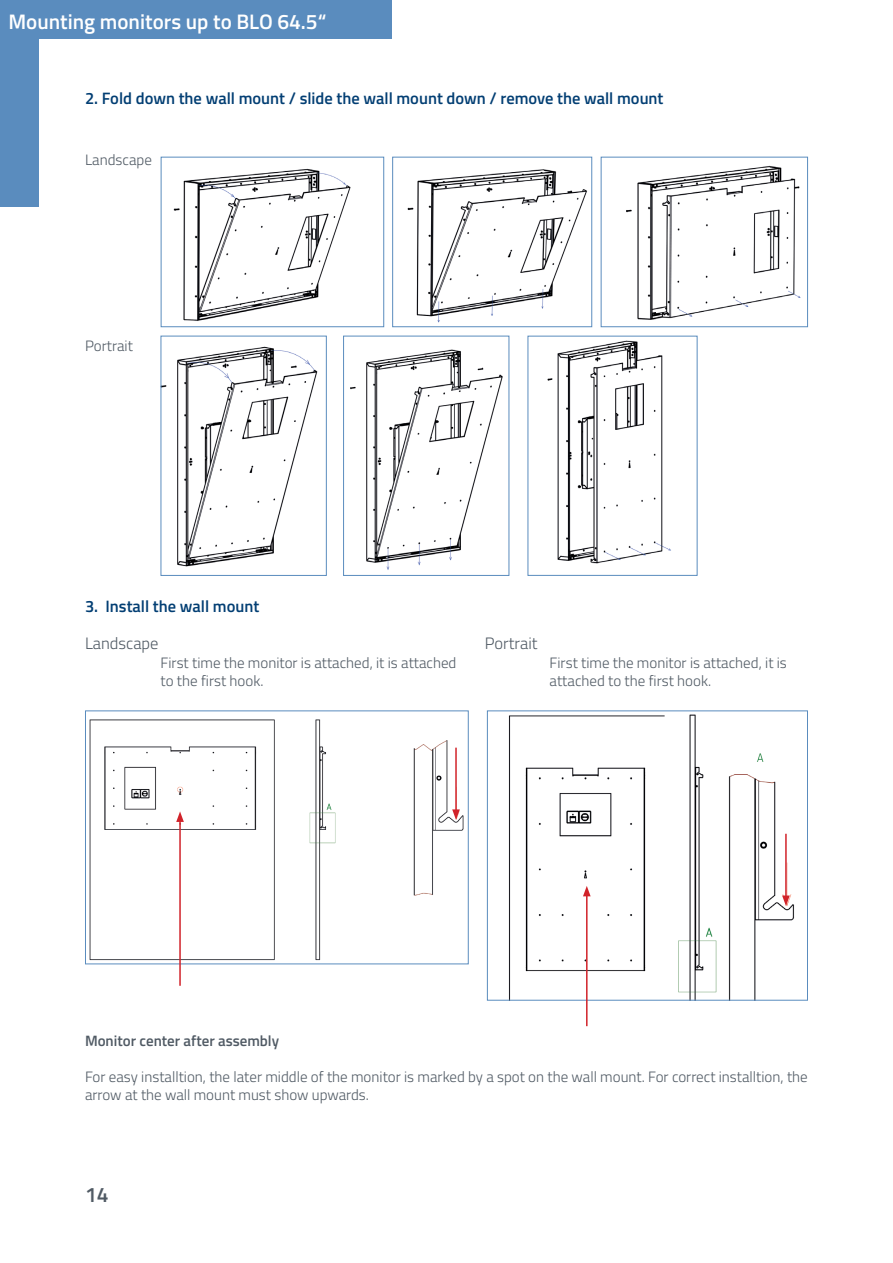
<style>
.page{position:relative;width:893px;height:1263px;background:#fff}
.page>*{position:absolute;margin:0;border:0;box-sizing:border-box;transform-origin:0 0}
.t1{font:600 21px "Titillium Web";color:#fff}
.t2{font:600 21px "Titillium Web";color:#505a64}
.Überschrift_3_FORTEC{font:600 16.5px "Titillium Web";color:#023e73}
.Text_FORTEC{font:300 16.5px "Titillium Web";color:#505a64}
.Text_FORTEC-2{font:300 15px/18px "Titillium Web";color:#505a64}
.t3{font:600 15px "Titillium Web";color:#505a64}
</style>
<div class="page">
<div style="left:0;top:0;width:391px;height:38px;background:#5a8cbe"></div>
<div style="left:0;top:32px;width:38px;height:175px;background:#5a8cbe"></div>
<img style="left:163px;top:346px;width:155px;height:221px">
<div style="left:161px;top:336px;width:166px;height:240px;border:1px solid #5a8cbe"></div>
<img style="left:350px;top:349px;width:153px;height:221px">
<div style="left:343px;top:336px;width:166px;height:240px;border:1px solid #5a8cbe"></div>
<img style="left:547px;top:340px;width:124px;height:224px">
<img style="left:508px;top:714px;width:286px;height:285px">
<div style="left:487px;top:710px;width:321px;height:291px;border:1px solid #5a8cbe"></div>
<hr style="left:586px;top:894px;width:2px;height:132px;background:#d1232a">
<svg style="left:583px;top:886px;width:8px;height:10px"></svg>
<img style="left:626px;top:165px;width:175px;height:155px">
<div style="left:601px;top:157px;width:207px;height:170px;border:1px solid #5a8cbe"></div>
<img style="left:407px;top:169px;width:180px;height:154px">
<div style="left:392px;top:157px;width:200px;height:170px;border:1px solid #5a8cbe"></div>
<img style="left:173px;top:168px;width:178px;height:153px">
<div style="left:161px;top:157px;width:223px;height:170px;border:1px solid #5a8cbe"></div>
<img style="left:89px;top:719px;width:375px;height:242px">
<div style="left:85px;top:710px;width:384px;height:254px;border:1px solid #5a8cbe"></div>
<hr style="left:179px;top:820px;width:2px;height:166px;background:#d1232a">
<svg style="left:176px;top:811px;width:8px;height:11px"></svg>
<hr style="left:455px;top:748px;width:2px;height:64px;background:#d1232a">
<svg style="left:452px;top:809px;width:8px;height:11px"></svg>
<hr style="left:785px;top:834px;width:2px;height:64px;background:#d1232a">
<svg style="left:782px;top:895px;width:8px;height:11px"></svg>
<h1 class="t1" style="left:9px;top:6px;width:319px">Mounting monitors up to BLO 64.5“</h1>
<p class="Überschrift_3_FORTEC" style="left:85px;top:86px;width:580px">2. Fold down the wall mount / slide the wall mount down / remove the wall mount</p>
<p class="Text_FORTEC-2" style="left:85px;top:150px;width:68px">Landscape</p>
<p class="Text_FORTEC-2" style="left:85px;top:336px;width:49px">Portrait</p>
<p class="Überschrift_3_FORTEC" style="left:85px;top:594px;width:176px">3. Install the wall mount</p>
<p class="Text_FORTEC" style="left:85px;top:631px;width:75px">Landscape</p>
<p class="Text_FORTEC" style="left:485px;top:631px;width:54px">Portrait</p>
<p class="Text_FORTEC-2" style="left:161px;top:653px;width:297px">First time the monitor is attached, it is attached to the first hook.</p>
<p class="Text_FORTEC-2" style="left:550px;top:653px;width:239px">First time the monitor is attached, it is attached to the first hook.</p>
<p class="t3" style="left:85px;top:1030px;width:196px">Monitor center after assembly</p>
<p class="Text_FORTEC-2" style="left:85px;top:1067px;width:724px">For easy installtion, the later middle of the monitor is marked by a spot on the wall mount. For correct installtion, the arrow at the wall mount must show upwards.</p>
<h1 class="t2" style="left:85px;top:1178px;width:25px">14</h1>
</div>
